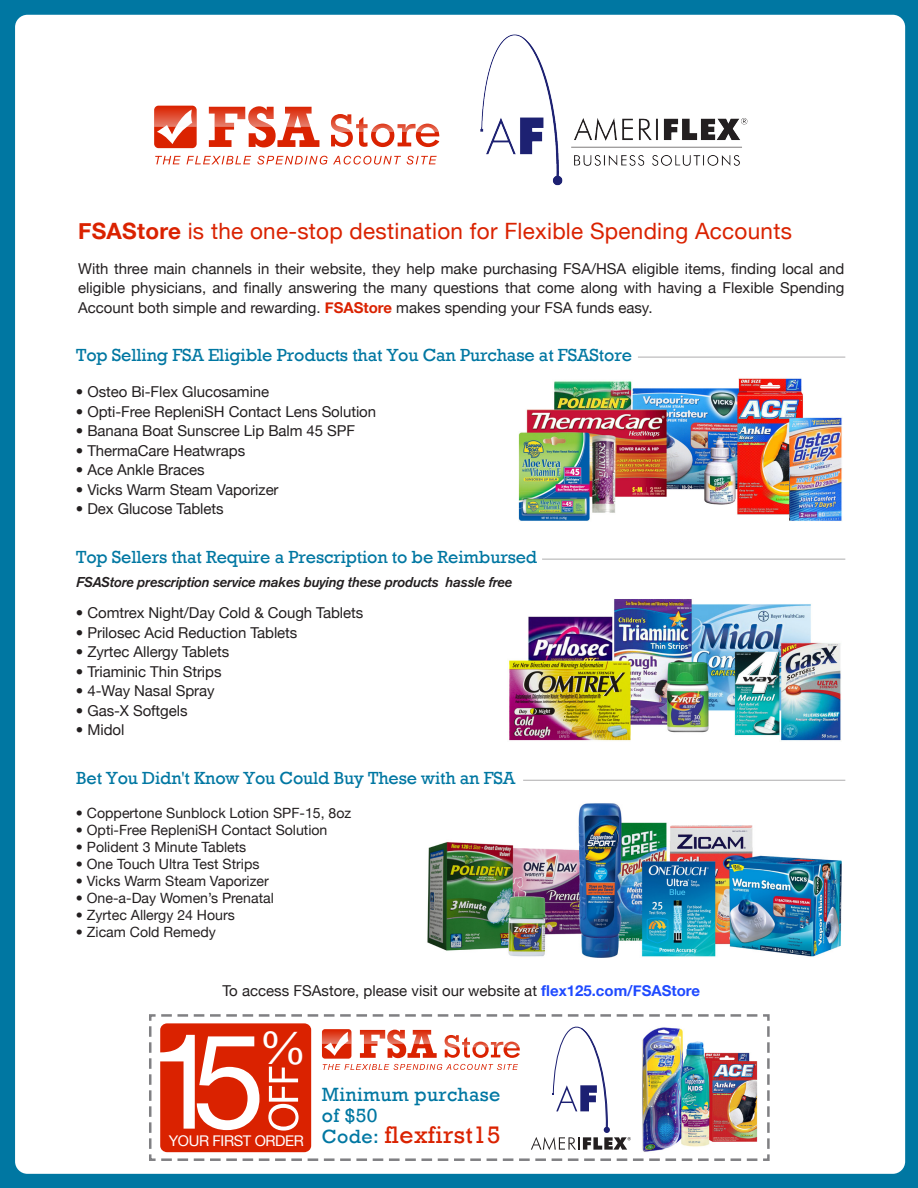
<style>
.page{position:relative;width:918px;height:1188px;background:#0077a2}
.page>*{position:absolute;margin:0;border:0;box-sizing:border-box;transform-origin:0 0}
.t1{font:47.85px "Rockwell";color:#fff}
.t2{font:22.5px "Helvetica Neue";letter-spacing:.01em;color:#da2200}
.t3{font:19.65px/21.3px "Rockwell";letter-spacing:.015em;color:#0077a2}
.t4{font:18px "Rockwell";letter-spacing:-.01em;color:#0077a2}
.t5{font:15px/19.5px "Helvetica Neue";letter-spacing:-.005em;color:#231f20;text-align:justify}
.t6{font:14.7px "Helvetica Neue";letter-spacing:-.025em;color:#fff}
.t7{font:14.1px "Helvetica Neue";color:#231f20}
.t8{font:italic 500 14.1px "Akzidenz Grotesk BE";letter-spacing:-.02em;color:#231f20}
.s1{font-weight:700}
.s2{font-weight:700;color:#da2200}
.s3{font-weight:700;color:#1f4aff}
</style>
<div class="page">
<div style="left:15px;top:15px;width:890px;height:1159px;background:#fff;border-radius:12px"></div>
<img style="left:427px;top:803px;width:415px;height:155px">
<hr style="left:638px;top:357px;width:207px;height:1px;background:#b2b1b2">
<hr style="left:542px;top:559px;width:303px;height:1px;background:#b2b1b2">
<hr style="left:523px;top:780px;width:322px;height:1px;background:#b2b1b2">
<img style="left:519px;top:378px;width:323px;height:143px">
<img style="left:509px;top:599px;width:332px;height:142px">
<div style="left:154px;top:106px;width:43px;height:42px;background:#da2200;border-radius:4px"></div>
<svg style="left:155px;top:156px;width:26px;height:8px"></svg>
<svg style="left:187px;top:156px;width:64px;height:8px"></svg>
<svg style="left:257px;top:156px;width:144px;height:9px"></svg>
<svg style="left:407px;top:156px;width:30px;height:9px"></svg>
<svg style="left:209px;top:106px;width:110px;height:41px"></svg>
<svg style="left:154px;top:106px;width:43px;height:38px"></svg>
<svg style="left:331px;top:114px;width:108px;height:33px"></svg>
<svg style="left:149px;top:1014px;width:621px;height:147px"></svg>
<img style="left:642px;top:1026px;width:116px;height:126px">
<img style="left:480px;top:34px;width:268px;height:152px">
<h2 class="t2" style="left:78px;top:218px;width:715px"><span class="s1">FSAStore</span> is the one-stop destination for Flexible Spending Accounts</h2>
<p class="t5" style="left:78px;top:258px;width:768px">With three main channels in their website, they help make purchasing FSA/HSA eligible items, finding local and eligible physicians, and finally answering the many questions that come along with having a Flexible Spending Account both simple and rewarding. <span class="s2">FSAStore</span> makes spending your FSA funds easy.</p>
<p class="t4" style="left:76px;top:344px;width:557px">Top Selling FSA Eligible Products that You Can Purchase at FSAStore</p>
<p class="t5" style="left:76px;top:382px;width:195px">• Osteo Bi-Flex Glucosamine</p>
<p class="t5" style="left:76px;top:402px;width:302px">• Opti-Free RepleniSH Contact Lens Solution</p>
<p class="t5" style="left:76px;top:421px;width:281px">• Banana Boat Sunscree Lip Balm 45 SPF</p>
<p class="t5" style="left:76px;top:441px;width:171px">• ThermaCare Heatwraps</p>
<p class="t5" style="left:76px;top:460px;width:130px">• Ace Ankle Braces</p>
<p class="t5" style="left:76px;top:480px;width:204px">• Vicks Warm Steam Vaporizer</p>
<p class="t5" style="left:76px;top:499px;width:149px">• Dex Glucose Tablets</p>
<p class="t4" style="left:76px;top:547px;width:463px">Top Sellers that Require a Prescription to be Reimbursed</p>
<p class="t8" style="left:76px;top:574px;width:438px">FSAStore prescription service makes buying these products hassle free</p>
<p class="t5" style="left:76px;top:603px;width:289px">• Comtrex Night/Day Cold &amp; Cough Tablets</p>
<p class="t5" style="left:76px;top:623px;width:223px">• Prilosec Acid Reduction Tablets</p>
<p class="t5" style="left:76px;top:642px;width:155px">• Zyrtec Allergy Tablets</p>
<p class="t5" style="left:76px;top:662px;width:147px">• Triaminic Thin Strips</p>
<p class="t5" style="left:76px;top:681px;width:140px">• 4-Way Nasal Spray</p>
<p class="t5" style="left:76px;top:701px;width:113px">• Gas-X Softgels</p>
<p class="t5" style="left:76px;top:720px;width:50px">• Midol</p>
<p class="t4" style="left:76px;top:768px;width:441px">Bet You Didn't Know You Could Buy These with an FSA</p>
<p class="t7" style="left:76px;top:805px;width:277px">• Coppertone Sunblock Lotion SPF-15, 8oz</p>
<p class="t7" style="left:76px;top:822px;width:253px">• Opti-Free RepleniSH Contact Solution</p>
<p class="t7" style="left:76px;top:839px;width:172px">• Polident 3 Minute Tablets</p>
<p class="t7" style="left:76px;top:856px;width:185px">• One Touch Ultra Test Strips</p>
<p class="t7" style="left:76px;top:873px;width:194px">• Vicks Warm Steam Vaporizer</p>
<p class="t7" style="left:76px;top:889px;width:199px">• One-a-Day Women’s Prenatal</p>
<p class="t7" style="left:76px;top:906px;width:161px">• Zyrtec Allergy 24 Hours</p>
<p class="t7" style="left:76px;top:923px;width:142px">• Zicam Cold Remedy</p>
<p class="t5" style="left:222px;top:981px;width:479px">To access FSAstore, please visit our website at <span class="s3">flex125.com/FSAStore</span></p>
<h1 class="t1" style="left:260px;top:1020px;width:48px">%</h1>
<h3 class="t3" style="left:322px;top:1084px;width:180px">Minimum purchase of $50</h3>
<p class="t6" style="left:169px;top:1132px;width:333px">YOUR FIRST ORDER <sup>Code:</sup> <sup>flexfirst15</sup></p>
</div>
